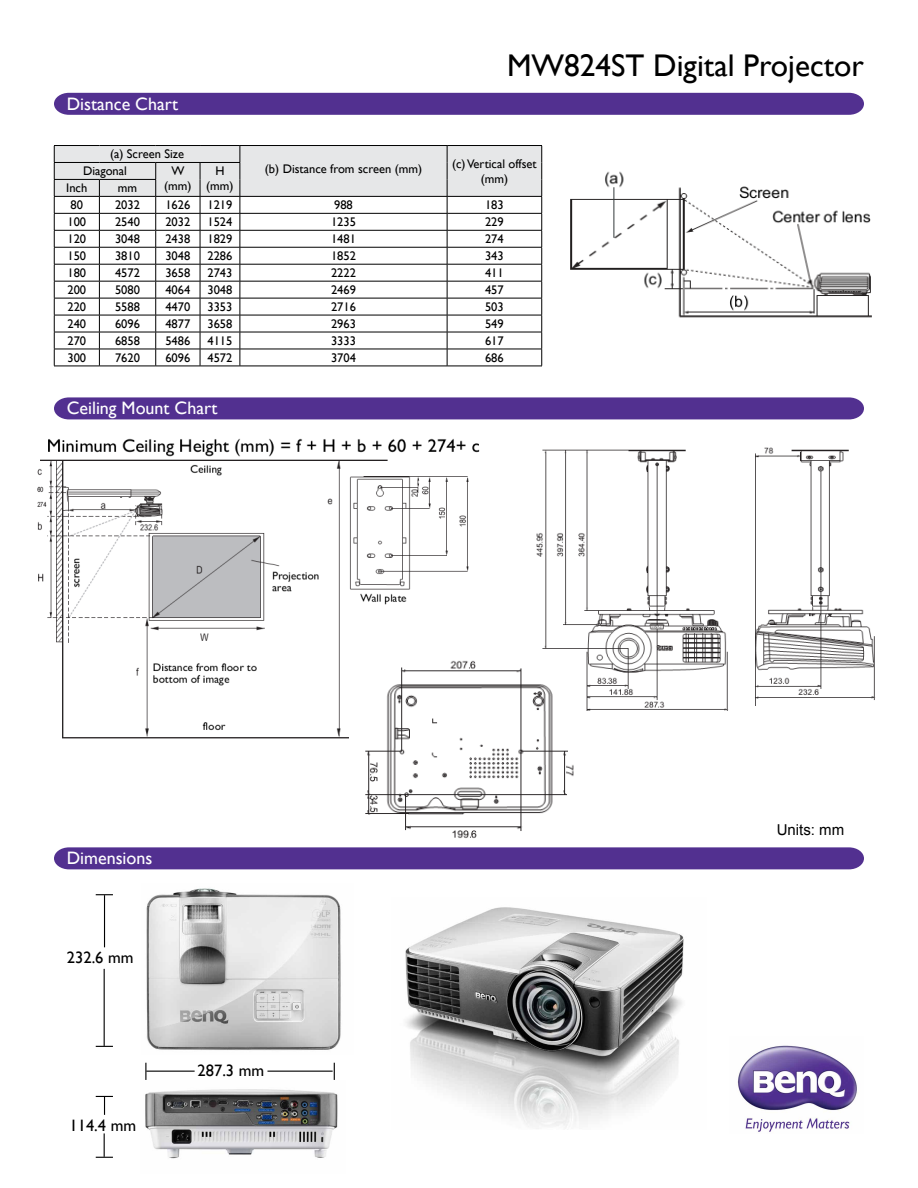
<style>
.page{position:relative;width:918px;height:1188px;background:#fff}
.page>*{position:absolute;margin:0;border:0;box-sizing:border-box;transform-origin:0 0}
.t1{font:31.35px "Gill Sans";color:#000}
.t2{font:18px "Gill Sans";color:#fff}
.t3{font:16.5px "Gill Sans";color:#000}
.t4{font:15px "Arial";color:#000}
.t5{font:12.45px/15px "Gill Sans";color:#000;text-align:center}
</style>
<div class="page">
<img style="left:570px;top:171px;width:302px;height:147px">
<hr style="left:54px;top:145px;width:45px;height:1px;background:#000">
<hr style="left:99px;top:145px;width:57px;height:1px;background:#000">
<hr style="left:156px;top:145px;width:44px;height:1px;background:#000">
<hr style="left:200px;top:145px;width:40px;height:1px;background:#000">
<hr style="left:240px;top:145px;width:207px;height:1px;background:#000">
<hr style="left:447px;top:145px;width:95px;height:1px;background:#000">
<hr style="left:54px;top:366px;width:45px;height:1px;background:#000">
<hr style="left:99px;top:366px;width:57px;height:1px;background:#000">
<hr style="left:156px;top:366px;width:44px;height:1px;background:#000">
<hr style="left:200px;top:366px;width:40px;height:1px;background:#000">
<hr style="left:240px;top:366px;width:207px;height:1px;background:#000">
<hr style="left:447px;top:366px;width:95px;height:1px;background:#000">
<svg style="left:54px;top:146px;width:488px;height:220px"></svg>
<img style="left:146px;top:888px;width:195px;height:163px">
<img style="left:145px;top:1089px;width:193px;height:70px">
<img style="left:37px;top:438px;width:443px;height:301px">
<img style="left:536px;top:447px;width:340px;height:263px">
<img style="left:349px;top:654px;width:228px;height:185px">
<hr style="left:146px;top:1071px;width:49px;height:1px;background:#000">
<hr style="left:267px;top:1071px;width:66px;height:1px;background:#000">
<svg style="left:334px;top:1063px;width:1px;height:17px"></svg>
<svg style="left:145px;top:1063px;width:1px;height:17px"></svg>
<svg style="left:96px;top:1133px;width:17px;height:25px"></svg>
<svg style="left:96px;top:1096px;width:17px;height:19px"></svg>
<hr style="left:104px;top:969px;width:1px;height:77px;background:#000">
<hr style="left:104px;top:895px;width:1px;height:52px;background:#000">
<svg style="left:96px;top:1046px;width:17px;height:1px"></svg>
<svg style="left:96px;top:894px;width:17px;height:1px"></svg>
<div style="left:54px;top:93px;width:810px;height:22px;background:#523090"></div>
<div style="left:54px;top:397px;width:810px;height:22px;background:#523090"></div>
<div style="left:54px;top:847px;width:810px;height:22px;background:#523090"></div>
<img style="left:405px;top:907px;width:279px;height:222px">
<img style="left:737px;top:1045px;width:122px;height:87px">
<h2 class="t2" style="left:67px;top:93px;width:113px">Distance Chart</h2>
<h1 class="t1" style="left:507px;top:47px;width:358px">MW824ST Digital Projector</h1>
<p class="t5" style="left:110px;top:147px;width:76px">(a) Screen Size</p>
<p class="t5" style="left:265px;top:162px;width:159px">(b) Distance from screen (mm)</p>
<p class="t5" style="left:452px;top:156px;width:86px">(c) Vertical offset (mm)</p>
<p class="t5" style="left:83px;top:164px;width:45px">Diagonal</p>
<p class="t5" style="left:164px;top:164px;width:29px">W (mm)</p>
<p class="t5" style="left:215px;top:164px;width:11px">H</p>
<p class="t5" style="left:66px;top:181px;width:23px">Inch</p>
<p class="t5" style="left:118px;top:181px;width:21px">mm</p>
<p class="t5" style="left:206px;top:179px;width:29px">(mm)</p>
<p class="t5" style="left:71px;top:198px;width:14px">80</p>
<p class="t5" style="left:115px;top:198px;width:26px">2032</p>
<p class="t5" style="left:165px;top:198px;width:26px">1626</p>
<p class="t5" style="left:207px;top:198px;width:26px">1219</p>
<p class="t5" style="left:334px;top:198px;width:20px">988</p>
<p class="t5" style="left:485px;top:198px;width:20px">183</p>
<p class="t5" style="left:67px;top:215px;width:20px">100</p>
<p class="t5" style="left:115px;top:215px;width:26px">2540</p>
<p class="t5" style="left:165px;top:215px;width:26px">2032</p>
<p class="t5" style="left:207px;top:215px;width:26px">1524</p>
<p class="t5" style="left:331px;top:215px;width:26px">1235</p>
<p class="t5" style="left:485px;top:215px;width:20px">229</p>
<p class="t5" style="left:67px;top:232px;width:20px">120</p>
<p class="t5" style="left:115px;top:232px;width:26px">3048</p>
<p class="t5" style="left:165px;top:232px;width:26px">2438</p>
<p class="t5" style="left:207px;top:232px;width:26px">1829</p>
<p class="t5" style="left:331px;top:232px;width:26px">1481</p>
<p class="t5" style="left:485px;top:232px;width:20px">274</p>
<p class="t5" style="left:67px;top:249px;width:20px">150</p>
<p class="t5" style="left:115px;top:249px;width:26px">3810</p>
<p class="t5" style="left:165px;top:249px;width:26px">3048</p>
<p class="t5" style="left:207px;top:249px;width:26px">2286</p>
<p class="t5" style="left:331px;top:249px;width:26px">1852</p>
<p class="t5" style="left:485px;top:249px;width:20px">343</p>
<p class="t5" style="left:67px;top:266px;width:20px">180</p>
<p class="t5" style="left:115px;top:266px;width:26px">4572</p>
<p class="t5" style="left:165px;top:266px;width:26px">3658</p>
<p class="t5" style="left:207px;top:266px;width:26px">2743</p>
<p class="t5" style="left:331px;top:266px;width:26px">2222</p>
<p class="t5" style="left:485px;top:266px;width:20px">411</p>
<p class="t5" style="left:67px;top:283px;width:20px">200</p>
<p class="t5" style="left:115px;top:283px;width:26px">5080</p>
<p class="t5" style="left:165px;top:283px;width:26px">4064</p>
<p class="t5" style="left:207px;top:283px;width:26px">3048</p>
<p class="t5" style="left:331px;top:283px;width:26px">2469</p>
<p class="t5" style="left:485px;top:283px;width:20px">457</p>
<p class="t5" style="left:67px;top:299px;width:20px">220</p>
<p class="t5" style="left:115px;top:299px;width:26px">5588</p>
<p class="t5" style="left:165px;top:299px;width:26px">4470</p>
<p class="t5" style="left:207px;top:299px;width:26px">3353</p>
<p class="t5" style="left:331px;top:299px;width:26px">2716</p>
<p class="t5" style="left:485px;top:299px;width:20px">503</p>
<p class="t5" style="left:67px;top:316px;width:20px">240</p>
<p class="t5" style="left:115px;top:316px;width:26px">6096</p>
<p class="t5" style="left:165px;top:316px;width:26px">4877</p>
<p class="t5" style="left:207px;top:316px;width:26px">3658</p>
<p class="t5" style="left:331px;top:316px;width:26px">2963</p>
<p class="t5" style="left:485px;top:316px;width:20px">549</p>
<p class="t5" style="left:67px;top:333px;width:20px">270</p>
<p class="t5" style="left:115px;top:333px;width:26px">6858</p>
<p class="t5" style="left:165px;top:333px;width:26px">5486</p>
<p class="t5" style="left:207px;top:333px;width:26px">4115</p>
<p class="t5" style="left:331px;top:333px;width:26px">3333</p>
<p class="t5" style="left:485px;top:333px;width:20px">617</p>
<p class="t5" style="left:67px;top:350px;width:20px">300</p>
<p class="t5" style="left:115px;top:350px;width:26px">7620</p>
<p class="t5" style="left:165px;top:350px;width:26px">6096</p>
<p class="t5" style="left:207px;top:350px;width:26px">4572</p>
<p class="t5" style="left:331px;top:350px;width:26px">3704</p>
<p class="t5" style="left:485px;top:350px;width:20px">686</p>
<h2 class="t2" style="left:67px;top:398px;width:152px">Ceiling Mount Chart</h2>
<h2 class="t2" style="left:67px;top:848px;width:87px">Dimensions</h2>
<h3 class="t3" style="left:67px;top:948px;width:68px">232.6 mm</h3>
<h3 class="t3" style="left:70px;top:1116px;width:68px">114.4 mm</h3>
<h3 class="t3" style="left:198px;top:1061px;width:68px">287.3 mm</h3>
<p class="t4" style="left:777px;top:820px;width:69px">Units: mm</p>
</div>
